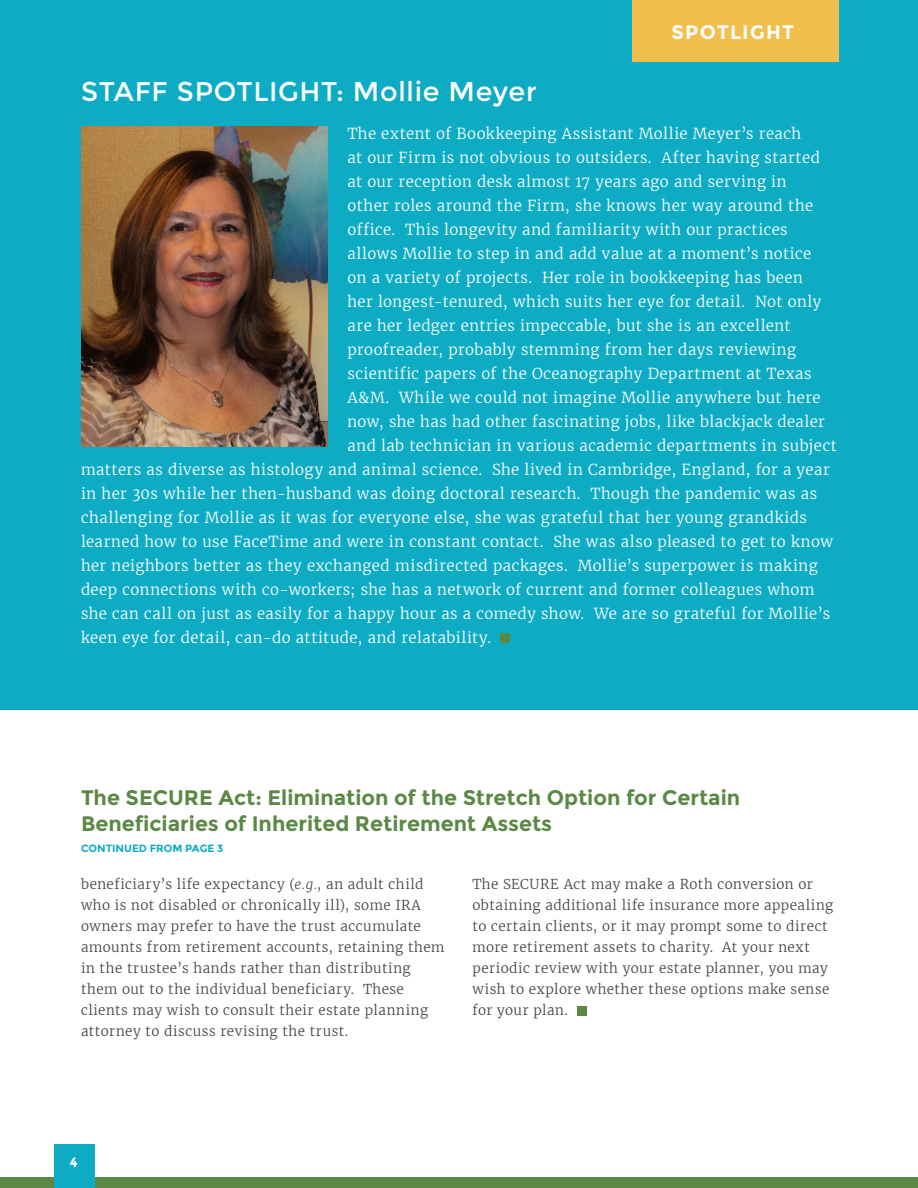
<style>
.page{position:relative;width:918px;height:1188px;background:#fff}
.page>*{position:absolute;margin:0;border:0;box-sizing:border-box;transform-origin:0 0}
.t1{font:27px "Montserrat";letter-spacing:.025em;color:#fff}
.continued{font:700 21px/25.5px "Montserrat";color:#5b8945}
.t2{font:700 19.5px "Montserrat";letter-spacing:.065em;color:#fff}
.BODY{font:300 15px "Merriweather";letter-spacing:.03em;color:#fff}
.BODY-2{font:300 13.5px/21px "Merriweather";letter-spacing:.035em;color:#454647}
.t3{font:700 13.5px "Montserrat";color:#fff}
.continued-2{font:700 10.5px "Montserrat";color:#0eacc4}
.s1{font-style:italic}
</style>
<div class="page">
<div style="left:0;top:0;width:918px;height:710px;background:#0eacc4"></div>
<div style="left:0;top:1178px;width:918px;height:10px;background:#5b8945"></div>
<div style="left:54px;top:1145px;width:40px;height:43px;background:#0eacc4"></div>
<div style="left:632px;top:0;width:206px;height:61px;background:#f2bf4e"></div>
<div style="left:500px;top:634px;width:9px;height:9px;background:#5b8945"></div>
<img style="left:81px;top:126px;width:246px;height:320px">
<div style="left:577px;top:1006px;width:9px;height:9px;background:#5b8945"></div>
<h1 class="t1" style="left:81px;top:76px;width:457px">STAFF SPOTLIGHT: Mollie Meyer</h1>
<p class="t2" style="left:671px;top:20px;width:124px">SPOTLIGHT</p>
<p class="BODY" style="left:347px;top:123px;width:455px">The extent of Bookkeeping Assistant Mollie Meyer’s reach</p>
<p class="BODY" style="left:347px;top:147px;width:474px">at our Firm is not obvious to outsiders. After having started</p>
<p class="BODY" style="left:347px;top:171px;width:441px">at our reception desk almost 17 years ago and serving in</p>
<p class="BODY" style="left:347px;top:195px;width:467px">other roles around the Firm, she knows her way around the</p>
<p class="BODY" style="left:347px;top:219px;width:442px">office. This longevity and familiarity with our practices</p>
<p class="BODY" style="left:347px;top:243px;width:465px">allows Mollie to step in and add value at a moment’s notice</p>
<p class="BODY" style="left:347px;top:267px;width:457px">on a variety of projects. Her role in bookkeeping has been</p>
<p class="BODY" style="left:347px;top:291px;width:475px">her longest-tenured, which suits her eye for detail. Not only</p>
<p class="BODY" style="left:347px;top:315px;width:445px">are her ledger entries impeccable, but she is an excellent</p>
<p class="BODY" style="left:347px;top:339px;width:450px">proofreader, probably stemming from her days reviewing</p>
<p class="BODY" style="left:347px;top:363px;width:466px">scientific papers of the Oceanography Department at Texas</p>
<p class="BODY" style="left:347px;top:387px;width:475px">A&amp;M. While we could not imagine Mollie anywhere but here</p>
<p class="BODY" style="left:347px;top:411px;width:479px">now, she has had other fascinating jobs, like blackjack dealer</p>
<p class="BODY" style="left:347px;top:435px;width:491px">and lab technician in various academic departments in subject</p>
<p class="BODY" style="left:81px;top:459px;width:750px">matters as diverse as histology and animal science. She lived in Cambridge, England, for a year</p>
<p class="BODY" style="left:81px;top:483px;width:738px">in her 30s while her then-husband was doing doctoral research. Though the pandemic was as</p>
<p class="BODY" style="left:81px;top:507px;width:728px">challenging for Mollie as it was for everyone else, she was grateful that her young grandkids</p>
<p class="BODY" style="left:81px;top:531px;width:753px">learned how to use FaceTime and were in constant contact. She was also pleased to get to know</p>
<p class="BODY" style="left:81px;top:555px;width:738px">her neighbors better as they exchanged misdirected packages. Mollie’s superpower is making</p>
<p class="BODY" style="left:81px;top:579px;width:735px">deep connections with co-workers; she has a network of current and former colleagues whom</p>
<p class="BODY" style="left:81px;top:603px;width:751px">she can call on just as easily for a happy hour as a comedy show. We are so grateful for Mollie’s</p>
<p class="BODY" style="left:81px;top:627px;width:412px">keen eye for detail, can-do attitude, and relatability.</p>
<p class="continued" style="left:81px;top:785px;width:661px">The SECURE Act: Elimination of the Stretch Option for Certain<br>Beneficiaries of Inherited Retirement Assets</p>
<p class="continued-2" style="left:81px;top:842px;width:144px">CONTINUED FROM PAGE 3</p>
<p class="BODY-2" style="left:81px;top:874px;width:365px">beneficiary’s life expectancy (<span class="s1">e.g.</span>, an adult child who is not disabled or chronically ill), some IRA owners may prefer to have the trust accumulate amounts from retirement accounts, retaining them in the trustee’s hands rather than distributing them out to the individual beneficiary. These clients may wish to consult their estate planning attorney to discuss revising the trust.</p>
<p class="BODY-2" style="left:472px;top:874px;width:362px">The SECURE Act may make a Roth conversion or obtaining additional life insurance more appealing to certain clients, or it may prompt some to direct more retirement assets to charity. At your next periodic review with your estate planner, you may wish to explore whether these options make sense for your plan.</p>
<p class="t3" style="left:70px;top:1155px;width:9px">4</p>
</div>
